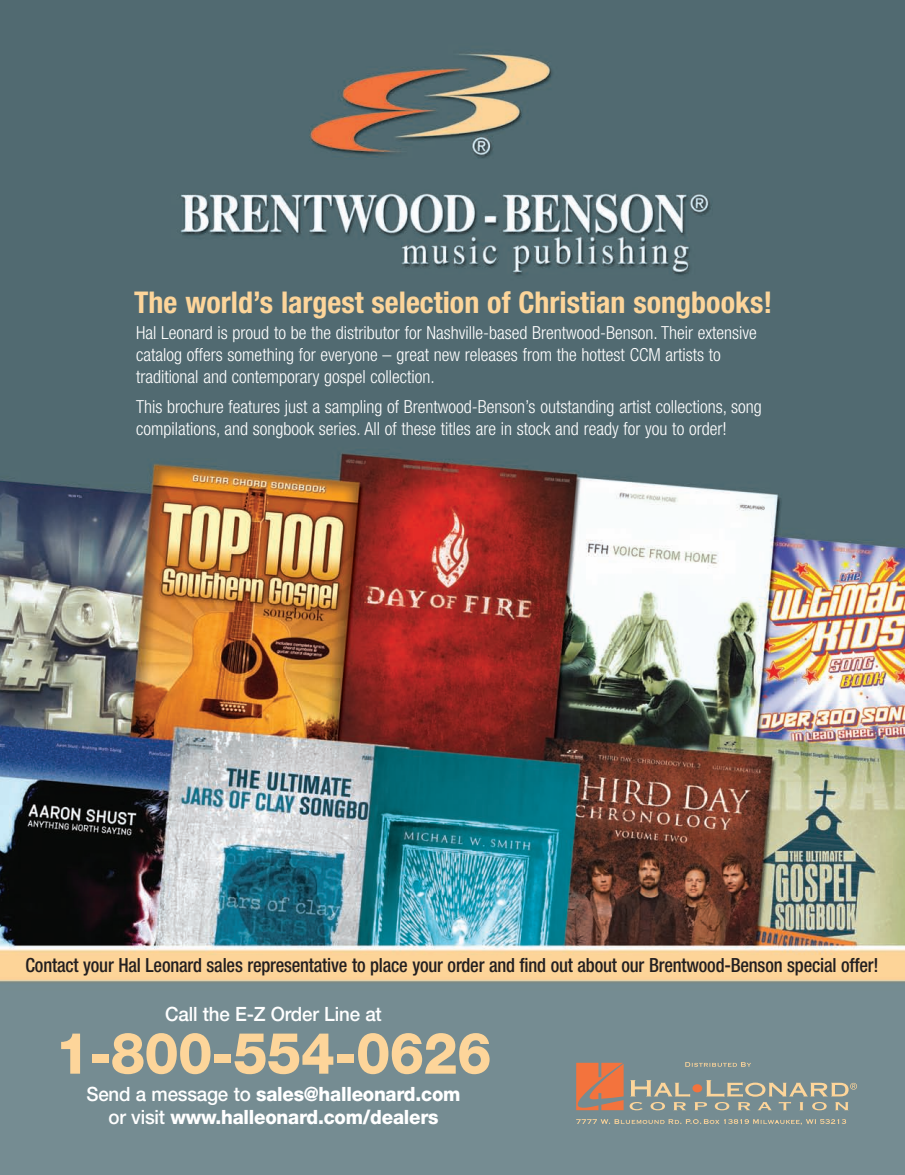
<style>
.page{position:relative;width:905px;height:1175px;background:#fff}
.page>*{position:absolute;margin:0;border:0;box-sizing:border-box;transform-origin:0 0}
.t1{font:800 57.45px "Helvetica Neue";letter-spacing:-.015em;color:#fdd59a;scale:.95 1}
.t2{font:700 condensed 30px "Helvetica Neue";color:#fdd59a}
.t3{font:800 19.65px/23.5px "Helvetica Neue";letter-spacing:-.015em;color:#fff;text-align:center;scale:.95 1}
.t4{font:500 19.65px "Helvetica Neue";letter-spacing:-.01em;color:#fff;scale:.95 1}
.t5{font:500 condensed 19.5px "Helvetica Neue";letter-spacing:-.01em;color:#231f20;scale:.95 1}
.t6{font:300 condensed 18px/21.8px "Helvetica Neue";color:#fff}
.s1{font-weight:500}
</style>
<div class="page">
<img style="left:0;top:0;width:904px;height:1174px">
<svg style="left:576px;top:1062px;width:47px;height:50px;background:#d17953"></svg>
<svg style="left:685px;top:1062px;width:66px;height:4px"></svg>
<svg style="left:576px;top:1119px;width:270px;height:6px;background:#979e93"></svg>
<svg style="left:629px;top:1080px;width:228px;height:30px;background:#979d93"></svg>
<h2 class="t2" style="left:134px;top:291px;width:639px">The world’s largest selection of Christian songbooks!</h2>
<p class="t6" style="left:136px;top:323px;width:622px">Hal Leonard is proud to be the distributor for Nashville-based Brentwood-Benson. Their extensive catalog offers something for everyone – great new releases from the hottest CCM artists to traditional and contemporary gospel collection.</p>
<p class="t6" style="left:136px;top:397px;width:627px">This brochure features just a sampling of Brentwood-Benson’s outstanding artist collections, song compilations, and songbook series. All of these titles are in stock and ready for you to order!</p>
<p class="t5" style="left:25px;top:958px;width:899px">Contact your Hal Leonard sales representative to place your order and find out about our Brentwood-Benson special offer!</p>
<p class="t4" style="left:165px;top:1006px;width:229px">Call the E-Z Order Line at</p>
<h1 class="t1" style="left:55px;top:1032px;width:460px">1-800-554-0626</h1>
<p class="t3" style="left:86px;top:1083px;width:395px"><span class="s1">Send a message to</span> sales@halleonard.com <span class="s1">or visit</span> www.halleonard.com/dealers</p>
</div>
